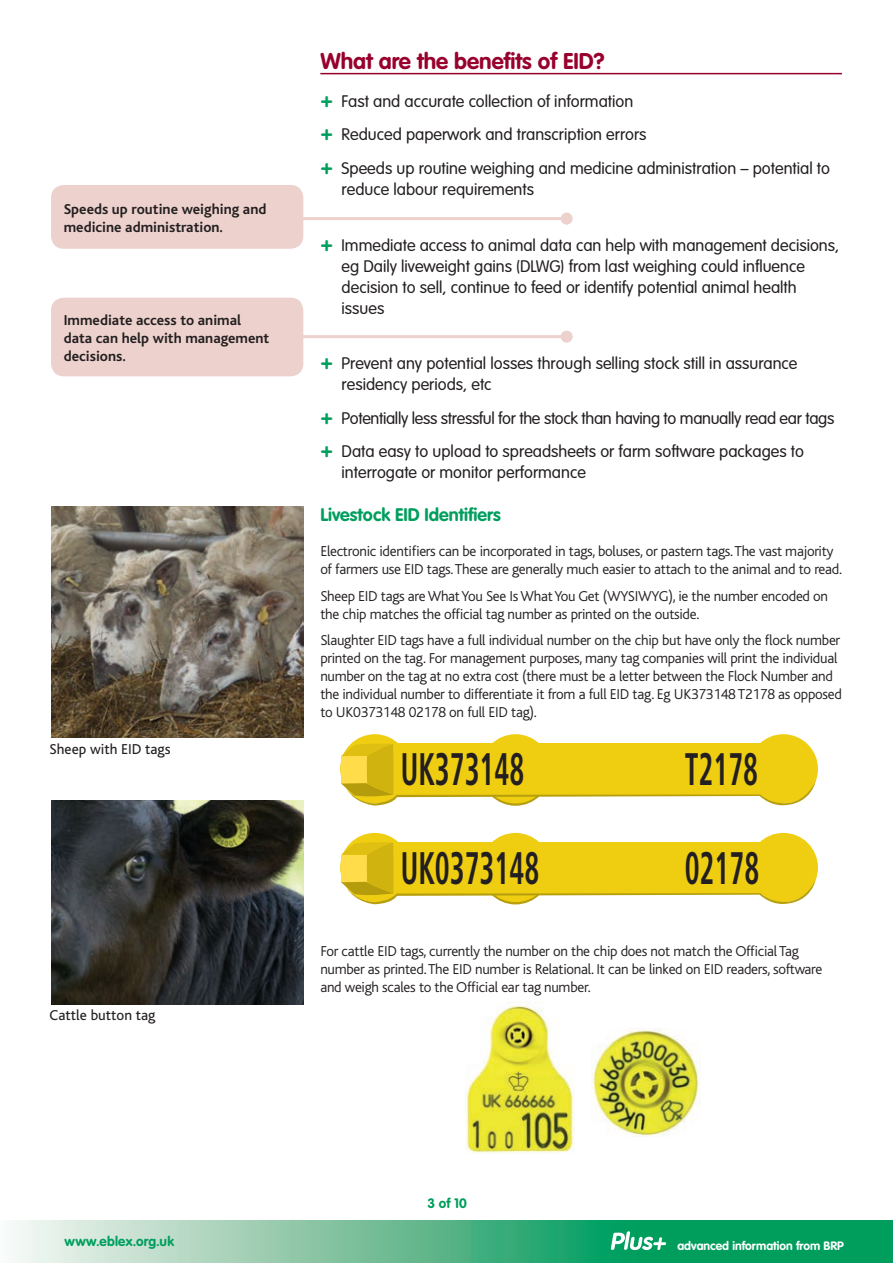
<style>
.page{position:relative;width:893px;height:1263px;background:#fff}
.page>*{position:absolute;margin:0;border:0;box-sizing:border-box;transform-origin:0 0}
.t1{font:700 condensed 45.6px "Frutiger";color:#231f20;scale:.63 1}
.t2{font:700 22.5px "VAG Rounded";color:#98012d}
.t3{font:700 18px "VAG Rounded";color:#009e5d}
.t4{font:300 16.5px/21px "VAG Rounded";color:#231f20}
.t5{font:300 16.5px/33.8px "VAG Rounded";letter-spacing:-.02em;color:#231f20}
.t6{font:300 15px/18px "Bliss";letter-spacing:-.02em;color:#231f20}
.t7{font:700 15px/18px "Bliss";color:#231f20}
.t8{font:15px "Bliss";color:#231f20}
.t9{font:700 13.5px "VAG Rounded";letter-spacing:.015em;color:#009e5d}
.t10{font:700 12px "VAG Rounded";color:#fff}
.s1{font-weight:700;font-size:21px;color:#009e5d}
</style>
<div class="page">
<svg style="left:14px;top:1220px;width:879px;height:43px;background:#5dbb90"></svg>
<svg style="left:611px;top:1231px;width:55px;height:19px"></svg>
<hr style="left:320px;top:73px;width:522px;height:1px;background:#98012d">
<hr style="left:174px;top:217px;width:393px;height:3px;background:#edd1cd">
<div style="left:561px;top:213px;width:12px;height:12px;background:#edd1cd;border-radius:50%"></div>
<hr style="left:174px;top:335px;width:393px;height:3px;background:#edd1cd">
<div style="left:561px;top:331px;width:12px;height:12px;background:#edd1cd;border-radius:50%"></div>
<div style="left:51px;top:185px;width:252px;height:64px;background:#edd1cd;border-radius:13px"></div>
<div style="left:51px;top:298px;width:252px;height:78px;background:#edd1cd;border-radius:13px"></div>
<img style="left:51px;top:506px;width:253px;height:232px">
<img style="left:51px;top:800px;width:253px;height:204px">
<div style="left:481px;top:734px;width:69px;height:69px;background:#efce12;border-radius:50%"></div>
<div style="left:749px;top:734px;width:69px;height:69px;background:#efce12;border-radius:50%"></div>
<div style="left:340px;top:734px;width:69px;height:69px;background:#efce12;border-radius:50%"></div>
<svg style="left:341px;top:743px;width:475px;height:63px"></svg>
<div style="left:481px;top:833px;width:69px;height:69px;background:#efce12;border-radius:50%"></div>
<div style="left:749px;top:833px;width:69px;height:69px;background:#efce12;border-radius:50%"></div>
<div style="left:340px;top:833px;width:69px;height:69px;background:#efce12;border-radius:50%"></div>
<svg style="left:341px;top:841px;width:475px;height:64px"></svg>
<img style="left:465px;top:1002px;width:109px;height:151px">
<img style="left:591px;top:1028px;width:109px;height:109px">
<p class="t7" style="left:64px;top:200px;width:204px">Speeds up routine weighing and medicine administration.</p>
<p class="t7" style="left:64px;top:311px;width:207px">Immediate access to animal data can help with management decisions.</p>
<p class="t8" style="left:50px;top:741px;width:123px">Sheep with EID tags</p>
<p class="t8" style="left:50px;top:1007px;width:107px">Cattle button tag</p>
<h2 class="t2" style="left:320px;top:47px;width:286px">What are the benefits of EID?</h2>
<p class="t4" style="left:320px;top:84px;width:511px;line-height:33.8px"><span class="s1">+</span> Fast and accurate collection of information<br><span class="s1">+</span> Reduced paperwork and transcription errors<br><span class="s1">+</span> Speeds up routine weighing and medicine administration – potential to</p>
<p class="t4" style="left:342px;top:179px;width:194px">reduce labour requirements</p>
<p class="t4" style="left:342px;top:234px;width:499px;text-indent:-21px"><span class="s1">+</span> Immediate access to animal data can help with management decisions, eg Daily liveweight gains (DLWG) from last weighing could influence decision to sell, continue to feed or identify potential animal health issues</p>
<p class="t4" style="left:342px;top:353px;width:457px;text-indent:-21px"><span class="s1">+</span> Prevent any potential losses through selling stock still in assurance residency periods, etc</p>
<p class="t5" style="left:320px;top:401px;width:515px"><span class="s1">+</span> Potentially less stressful for the stock than having to manually read ear tags <span class="s1">+</span> Data easy to upload to spreadsheets or farm software packages to</p>
<p class="t4" style="left:342px;top:462px;width:246px">interrogate or monitor performance</p>
<p class="t3" style="left:320px;top:504px;width:182px">Livestock EID Identifiers</p>
<p class="t6" style="left:320px;top:543px;width:523px">Electronic identifiers can be incorporated in tags, boluses, or pastern tags. The vast majority of farmers use EID tags. These are generally much easier to attach to the animal and to read.</p>
<p class="t6" style="left:320px;top:587px;width:509px">Sheep EID tags are What You See Is What You Get (WYSIWYG), ie the number encoded on the chip matches the official tag number as printed on the outside.</p>
<p class="t6" style="left:320px;top:632px;width:523px">Slaughter EID tags have a full individual number on the chip but have only the flock number printed on the tag. For management purposes, many tag companies will print the individual number on the tag at no extra cost (there must be a letter between the Flock Number and the individual number to differentiate it from a full EID tag. Eg UK373148 T2178 as opposed to UK0373148 02178 on full EID tag).</p>
<h1 class="t1" style="left:401px;top:742px;width:198px">UK373148</h1>
<h1 class="t1" style="left:685px;top:742px;width:118px">T2178</h1>
<h1 class="t1" style="left:401px;top:841px;width:221px">UK0373148</h1>
<h1 class="t1" style="left:685px;top:841px;width:120px">02178</h1>
<p class="t6" style="left:320px;top:942px;width:503px">For cattle EID tags, currently the number on the chip does not match the Official Tag number as printed. The EID number is Relational. It can be linked on EID readers, software and weigh scales to the Official ear tag number.</p>
<p class="t9" style="left:428px;top:1195px;width:41px">3 of 10</p>
<p class="t9" style="left:65px;top:1233px;width:111px">www.eblex.org.uk</p>
<p class="t10" style="left:677px;top:1239px;width:168px">advanced information from BRP</p>
</div>
